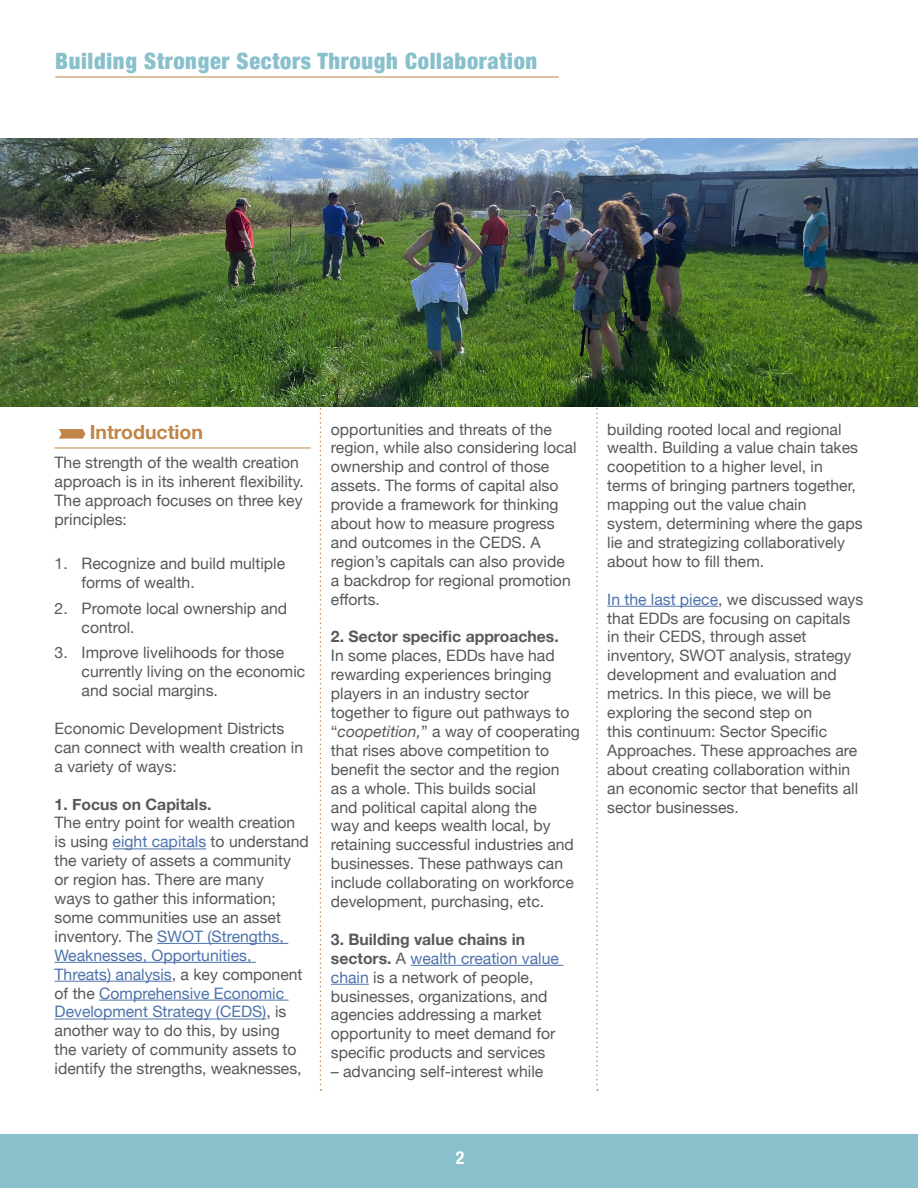
<style>
.page{position:relative;width:918px;height:1188px;background:#fff}
.page>*{position:absolute;margin:0;border:0;box-sizing:border-box;transform-origin:0 0}
.t1{font:900 condensed 22.5px "Helvetica Neue";letter-spacing:.03em;color:#89c0cb}
.subhead{font:700 19.5px "Helvetica Neue";color:#c08547}
.t2{font:700 condensed 18px "Helvetica Neue";color:#fff}
.inventory{font:15.75px/18.9px "Helvetica Neue";color:#57585a}
.text_2{font:15.75px/18.9px "Helvetica Neue";color:#57585a}
.inventory-2{font:700 15.75px "Helvetica Neue";color:#57585a}
.s1{color:#4d72ac}
.s2{font-weight:700}
.s3{font-style:italic}
</style>
<div class="page">
<hr style="left:55px;top:77px;width:504px;height:1px;background:#c08547">
<div style="left:0;top:1134px;width:918px;height:54px;background:#89c0cb"></div>
<svg style="left:320px;top:406px;width:1px;height:685px"></svg>
<hr style="left:55px;top:448px;width:256px;height:1px;background:#c08547">
<hr style="left:113px;top:849px;width:93px;height:1px;background:#4d72ac">
<hr style="left:157px;top:943px;width:131px;height:1px;background:#4d72ac">
<hr style="left:55px;top:962px;width:201px;height:1px;background:#4d72ac">
<hr style="left:55px;top:981px;width:117px;height:1px;background:#4d72ac">
<hr style="left:99px;top:1000px;width:190px;height:1px;background:#4d72ac">
<hr style="left:55px;top:1019px;width:211px;height:1px;background:#4d72ac">
<svg style="left:59px;top:429px;width:26px;height:10px"></svg>
<hr style="left:411px;top:965px;width:152px;height:1px;background:#4d72ac">
<hr style="left:331px;top:984px;width:38px;height:1px;background:#4d72ac">
<hr style="left:607px;top:606px;width:111px;height:1px;background:#4d72ac">
<svg style="left:596px;top:406px;width:2px;height:685px"></svg>
<img style="left:1px;top:138px;width:917px;height:268px">
<h1 class="t1" style="left:55px;top:43px;width:484px">Building Stronger Sectors Through Collaboration</h1>
<p class="subhead" style="left:90px;top:416px;width:115px">Introduction</p>
<p class="text_2" style="left:55px;top:454px;width:251px">The strength of the wealth creation approach is in its inherent flexibility.<br>The approach focuses on three key principles:</p>
<p class="inventory" style="left:82px;top:555px;width:205px;text-indent:-27px">1. Recognize and build multiple forms of wealth.</p>
<p class="inventory" style="left:82px;top:600px;width:207px;text-indent:-27px">2. Promote local ownership and control.</p>
<p class="inventory" style="left:82px;top:644px;width:225px;text-indent:-27px">3. Improve livelihoods for those currently living on the economic and social margins.</p>
<p class="text_2" style="left:55px;top:720px;width:250px">Economic Development Districts can connect with wealth creation in a variety of ways:</p>
<p class="inventory-2" style="left:55px;top:792px;width:158px">1. Focus on Capitals.</p>
<p class="inventory" style="left:55px;top:814px;width:256px">The entry point for wealth creation is using <span class="s1">eight capitals</span> to understand the variety of assets a community or region has. There are many<br>ways to gather this information; some communities use an asset inventory. The <span class="s1">SWOT (Strengths,<br>Weaknesses, Opportunities,<br>Threats) analysis</span>, a key component of the <span class="s1">Comprehensive Economic<br>Development Strategy (CEDS)</span>, is another way to do this, by using<br>the variety of community assets to identify the strengths, weaknesses,</p>
<p class="inventory" style="left:331px;top:420px;width:247px">opportunities and threats of the region, while also considering local ownership and control of those assets. The forms of capital also provide a framework for thinking about how to measure progress and outcomes in the CEDS. A region’s capitals can also provide a backdrop for regional promotion efforts.</p>
<p class="inventory" style="left:331px;top:628px;width:251px"><span class="s2">2. Sector specific approaches.<br></span>In some places, EDDs have had rewarding experiences bringing players in an industry sector together to figure out pathways to “<span class="s3">coopetition,</span>” a way of cooperating that rises above competition to benefit the sector and the region<br>as a whole. This builds social<br>and political capital along the<br>way and keeps wealth local, by retaining successful industries and businesses. These pathways can include collaborating on workforce development, purchasing, etc.</p>
<p class="inventory" style="left:331px;top:931px;width:230px"><span class="s2">3. Building value chains in sectors.</span> A <span class="s1">wealth creation value chain</span> is a network of people, businesses, organizations, and agencies addressing a market opportunity to meet demand for specific products and services</p>
<p class="inventory" style="left:331px;top:1063px;width:214px">– advancing self-interest while</p>
<p class="inventory" style="left:607px;top:420px;width:257px">building rooted local and regional wealth. Building a value chain takes coopetition to a higher level, in terms of bringing partners together, mapping out the value chain system, determining where the gaps lie and strategizing collaboratively about how to fill them.</p>
<p class="inventory" style="left:607px;top:591px;width:258px"><span class="s1">In the last piece</span>, we discussed ways that EDDs are focusing on capitals in their CEDS, through asset inventory, SWOT analysis, strategy development and evaluation and metrics. In this piece, we will be exploring the second step on<br>this continuum: Sector Specific<br>Approaches. These approaches are about creating collaboration within an economic sector that benefits all sector businesses.</p>
<p class="t2" style="left:456px;top:1143px;width:10px">2</p>
</div>
